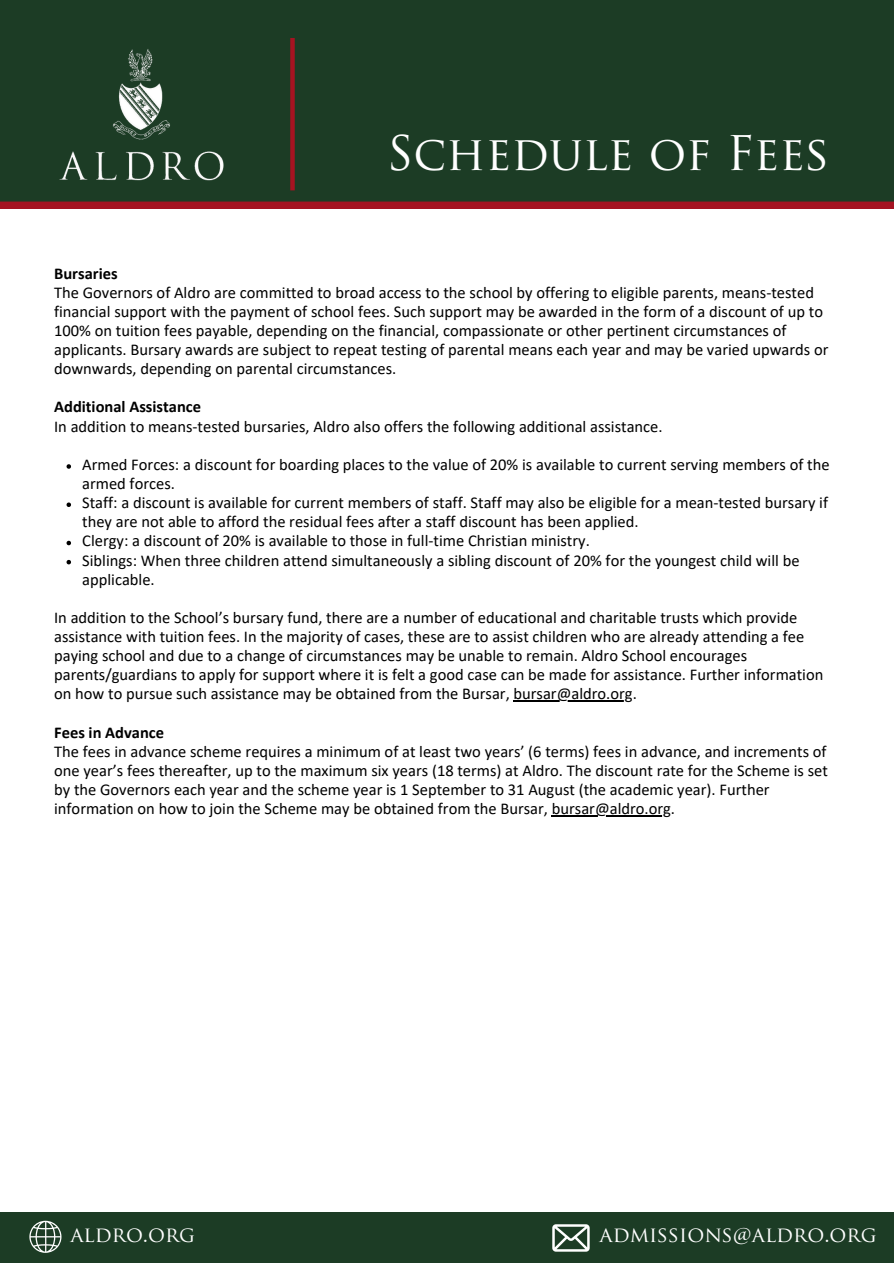
<style>
.page{position:relative;width:894px;height:1264px;background:#fff}
.page>*{position:absolute;margin:0;border:0;box-sizing:border-box;transform-origin:0 0}
.t1{font:46.5px "Trajan Pro";color:#fff}
.t2{font:21px "Trajan Pro";color:#fff}
.t3{font:16.5px/19.2px "Calibri";color:#000}
.t4{font:700 16.5px "Calibri";color:#000}
.s1{font-weight:700}
</style>
<div class="page">
<div style="left:0;top:1212px;width:893px;height:51px;background:#1c3c25"></div>
<svg style="left:552px;top:1224px;width:37px;height:27px"></svg>
<svg style="left:29px;top:1220px;width:32px;height:32px"></svg>
<div style="left:0;top:0;width:893px;height:208px;background:#1c3c25"></div>
<img style="left:29px;top:20px;width:224px;height:188px">
<div style="left:290px;top:38px;width:5px;height:152px;background:#a51321"></div>
<svg style="left:66px;top:464px;width:5px;height:5px"></svg>
<svg style="left:66px;top:502px;width:5px;height:5px"></svg>
<svg style="left:66px;top:541px;width:5px;height:4px"></svg>
<svg style="left:66px;top:560px;width:5px;height:4px"></svg>
<hr style="left:513px;top:700px;width:119px;height:1px;background:#000">
<hr style="left:551px;top:815px;width:119px;height:1px;background:#000">
<p class="t1" style="left:387px;top:135px;width:444px">Schedule of Fees</p>
<p class="t4" style="left:54px;top:266px;width:65px">Bursaries</p>
<p class="t3" style="left:54px;top:284px;width:775px">The Governors of Aldro are committed to broad access to the school by offering to eligible parents, means-tested financial support with the payment of school fees. Such support may be awarded in the form of a discount of up to 100% on tuition fees payable, depending on the financial, compassionate or other pertinent circumstances of applicants. Bursary awards are subject to repeat testing of parental means each year and may be varied upwards or downwards, depending on parental circumstances.</p>
<p class="t4" style="left:54px;top:400px;width:148px">Additional Assistance</p>
<p class="t3" style="left:54px;top:418px;width:610px">In addition to means-tested bursaries, Aldro also offers the following additional assistance.</p>
<p class="t3" style="left:82px;top:456px;width:748px">Armed Forces: a discount for boarding places to the value of 20% is available to current serving members of the armed forces.</p>
<p class="t3" style="left:82px;top:494px;width:747px">Staff: a discount is available for current members of staff. Staff may also be eligible for a mean-tested bursary if they are not able to afford the residual fees after a staff discount has been applied.</p>
<p class="t3" style="left:82px;top:532px;width:509px">Clergy: a discount of 20% is available to those in full-time Christian ministry.</p>
<p class="t3" style="left:82px;top:552px;width:718px">Siblings: When three children attend simultaneously a sibling discount of 20% for the youngest child will be applicable.</p>
<p class="t3" style="left:54px;top:609px;width:770px">In addition to the School’s bursary fund, there are a number of educational and charitable trusts which provide assistance with tuition fees. In the majority of cases, these are to assist children who are already attending a fee paying school and due to a change of circumstances may be unable to remain. Aldro School encourages parents/guardians to apply for support where it is felt a good case can be made for assistance. Further information on how to pursue such assistance may be obtained from the Bursar, bursar@aldro.org.</p>
<p class="t3" style="left:54px;top:724px;width:775px"><span class="s1">Fees in Advance<br></span>The fees in advance scheme requires a minimum of at least two years’ (6 terms) fees in advance, and increments of one year’s fees thereafter, up to the maximum six years (18 terms) at Aldro. The discount rate for the Scheme is set by the Governors each year and the scheme year is 1 September to 31 August (the academic year). Further information on how to join the Scheme may be obtained from the Bursar, bursar@aldro.org.</p>
<h1 class="t2" style="left:70px;top:1226px;width:126px">aldro.org</h1>
<p class="t2" style="left:599px;top:1226px;width:278px">admissions@aldro.org</p>
</div>
